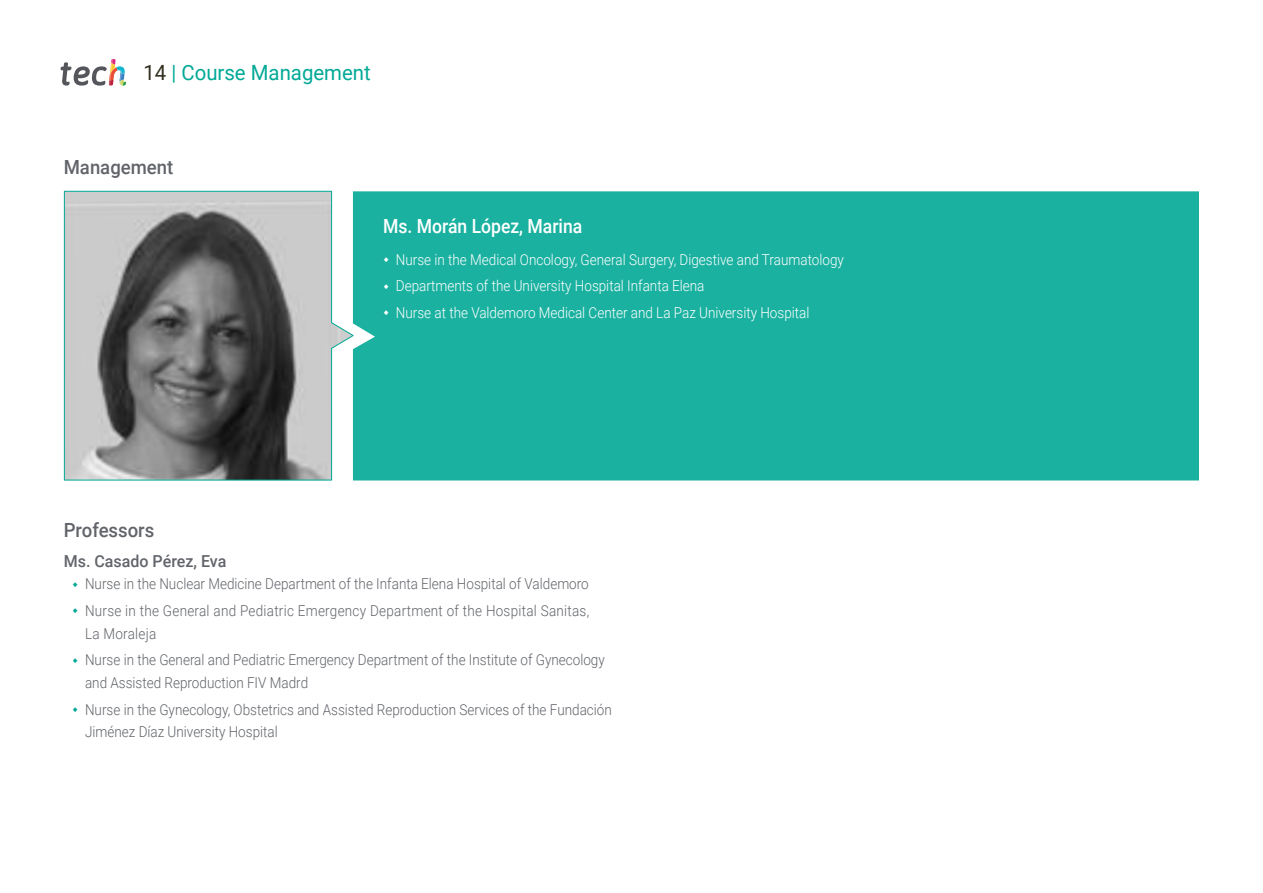
<style>
.page{position:relative;width:1263px;height:893px;background:#fff}
.page>*{position:absolute;margin:0;border:0;box-sizing:border-box;transform-origin:0 0}
.t1{font:21px "Roboto";color:#00a996}
.t2{font:500 19.5px "Roboto";color:#61646a;scale:.95 1}
.t3{font:500 19.5px "Roboto";color:#fff;scale:.9 1}
.t4{font:500 16.5px "Roboto";color:#61646a}
.t5{font:300 15px/26.7px "Roboto";color:#61646a;scale:.9 1}
.t6{font:300 15px/26.7px "Roboto";color:#fff;scale:.9 1}
.s1{color:#312e20}
</style>
<div class="page">
<svg style="left:61px;top:59px;width:65px;height:27px"></svg>
<div style="left:354px;top:191px;width:845px;height:289px;background:#1ab1a0"></div>
<svg style="left:64px;top:191px;width:290px;height:289px;background:#888e8d"></svg>
<svg style="left:384px;top:257px;width:4px;height:5px"></svg>
<svg style="left:384px;top:284px;width:4px;height:5px"></svg>
<svg style="left:384px;top:310px;width:4px;height:5px"></svg>
<h1 class="t1" style="left:144px;top:57px;width:229px"><span class="s1">14</span> | Course Management</h1>
<h2 class="t2" style="left:64px;top:154px;width:117px">Management</h2>
<h2 class="t2" style="left:64px;top:517px;width:97px">Professors</h2>
<h2 class="t3" style="left:383px;top:212px;width:223px">Ms. Morán López, Marina</h2>
<p class="t6" style="left:396px;top:245px;width:499px">Nurse in the Medical Oncology, General Surgery, Digestive and Traumatology<br>Departments of the University Hospital Infanta Elena<br>Nurse at the Valdemoro Medical Center and La Paz University Hospital</p>
<p class="t4" style="left:64px;top:550px;width:164px">Ms. Casado Pérez, Eva</p>
<p class="t5" style="left:85px;top:570px;width:562px">Nurse in the Nuclear Medicine Department of the Infanta Elena Hospital of Valdemoro<br>Nurse in the General and Pediatric Emergency Department of the Hospital Sanitas,</p>
<p class="t5" style="left:85px;top:619px;width:579px">La Moraleja<br>Nurse in the General and Pediatric Emergency Department of the Institute of Gynecology</p>
<p class="t5" style="left:85px;top:669px;width:587px">and Assisted Reproduction FIV Madrd<br>Nurse in the Gynecology, Obstetrics and Assisted Reproduction Services of the Fundación</p>
<p class="t5" style="left:85px;top:718px;width:216px">Jiménez Díaz University Hospital</p>
</div>
